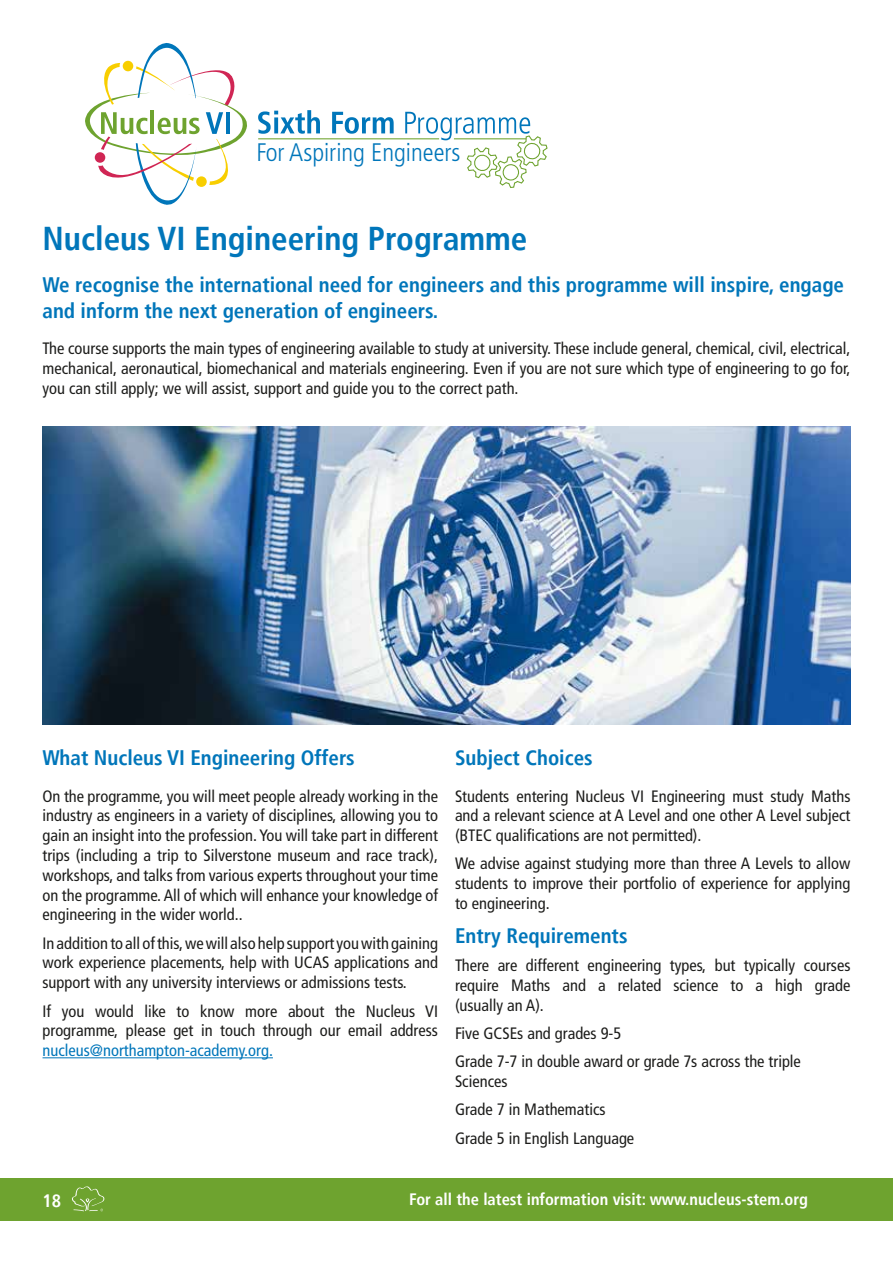
<style>
.page{position:relative;width:893px;height:1263px;background:#fff}
.page>*{position:absolute;margin:0;border:0;box-sizing:border-box;transform-origin:0 0}
.t1{font:700 condensed 33px "Frutiger LT";color:#0076ba}
.t2{font:300 condensed 25.35px "Frutiger LT";color:#0076ba}
.t3{font:700 condensed 21px/25.2px "Frutiger LT";color:#0076ba}
.t4{font:700 condensed 18px "Frutiger LT";color:#fff}
.t5{font:condensed 16.5px/19.8px "Frutiger LT";color:#1d1d1b;text-align:justify}
.t6{font:700 condensed 16.5px "Frutiger LT";color:#fff}
.t7{font:condensed 16.5px "Frutiger LT";color:#0076ba}
</style>
<div class="page">
<hr style="left:258px;top:138px;width:181px;height:1px;background:#6ea32f">
<svg style="left:85px;top:43px;width:235px;height:162px"></svg>
<svg style="left:332px;top:112px;width:62px;height:22px"></svg>
<svg style="left:405px;top:112px;width:143px;height:76px"></svg>
<div style="left:0;top:1178px;width:893px;height:42px;background:#6ea32f"></div>
<svg style="left:72px;top:1186px;width:32px;height:25px"></svg>
<hr style="left:43px;top:1057px;width:230px;height:1px;background:#0076ba">
<img style="left:43px;top:427px;width:807px;height:297px">
<h2 class="t2" style="left:256px;top:138px;width:206px">For Aspiring Engineers</h2>
<h1 class="t1" style="left:43px;top:219px;width:486px">Nucleus VI Engineering Programme</h1>
<p class="t3" style="left:43px;top:272px;width:803px">We recognise the international need for engineers and this programme will inspire, engage and inform the next generation of engineers.</p>
<p class="t5" style="left:43px;top:339px;width:809px">The course supports the main types of engineering available to study at university. These include general, chemical, civil, electrical, mechanical, aeronautical, biomechanical and materials engineering. Even if you are not sure which type of engineering to go for, you can still apply; we will assist, support and guide you to the correct path.</p>
<p class="t3" style="left:43px;top:745px;width:314px">What Nucleus VI Engineering Offers</p>
<p class="t5" style="left:43px;top:786px;width:397px">On the programme, you will meet people already working in the industry as engineers in a variety of disciplines, allowing you to gain an insight into the profession. You will take part in different trips (including a trip to Silverstone museum and race track), workshops, and talks from various experts throughout your time on the programme. All of which will enhance your knowledge of engineering in the wider world..</p>
<p class="t5" style="left:43px;top:933px;width:397px">In addition to all of this, we will also help support you with gaining work experience placements, help with UCAS applications and support with any university interviews or admissions tests.</p>
<p class="t5" style="left:43px;top:1001px;width:397px">If you would like to know more about the Nucleus VI programme, please get in touch through our email address</p>
<p class="t7" style="left:43px;top:1041px;width:232px">nucleus@northampton-academy.org.</p>
<p class="t3" style="left:455px;top:745px;width:139px">Subject Choices</p>
<p class="t5" style="left:455px;top:786px;width:397px">Students entering Nucleus VI Engineering must study Maths and a relevant science at A Level and one other A Level subject (BTEC qualifications are not permitted).</p>
<p class="t5" style="left:455px;top:854px;width:397px">We advise against studying more than three A Levels to allow students to improve their portfolio of experience for applying to engineering.</p>
<p class="t3" style="left:455px;top:923px;width:174px">Entry Requirements</p>
<p class="t5" style="left:455px;top:955px;width:397px">There are different engineering types, but typically courses require Maths and a related science to a high grade (usually an A).</p>
<p class="t5" style="left:455px;top:1019px;width:347px;line-height:28.3px">Five GCSEs and grades 9-5<br>Grade 7-7 in double award or grade 7s across the triple</p>
<p class="t5" style="left:455px;top:1067px;width:181px;line-height:28.3px;text-align:left">Sciences<br>Grade 7 in Mathematics<br>Grade 5 in English Language</p>
<p class="t4" style="left:43px;top:1190px;width:20px">18</p>
<p class="t6" style="left:409px;top:1190px;width:400px">For all the latest information visit: www.nucleus-stem.org</p>
</div>
